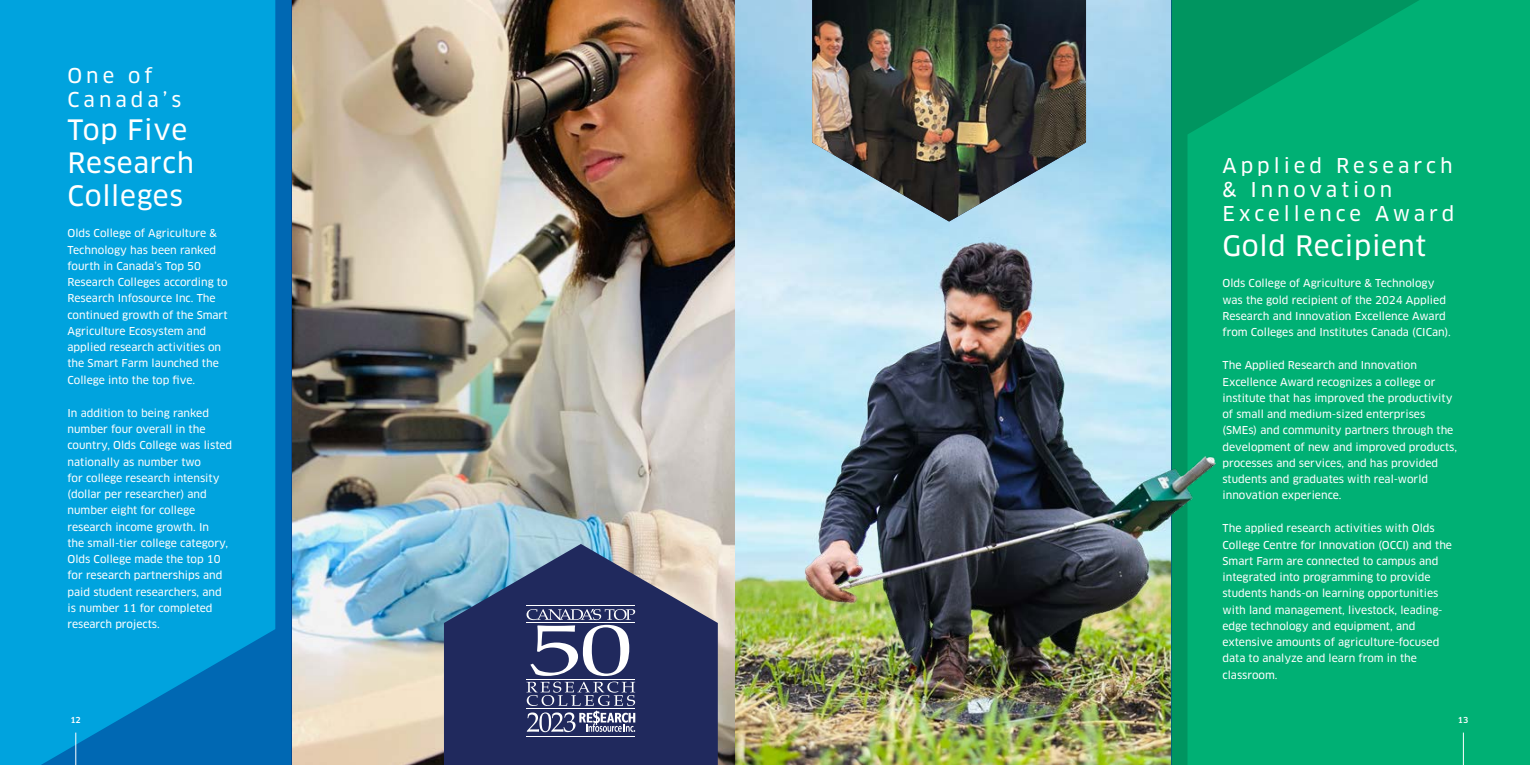
<style>
.page{position:relative;width:1530px;height:765px;background:#fff}
.page>*{position:absolute;margin:0;border:0;box-sizing:border-box;transform-origin:0 0}
.t1{font:27.5px/33px "Clan Pro News";letter-spacing:.025em;color:#fff}
.t2{font:20px/24px "Clan Pro News";letter-spacing:.2em;color:#fff}
.t3{font:10.62px/16.2px "Clan Pro News";color:#fff}
.t4{font:500 8.12px "Clan Pro";color:#fff}
</style>
<div class="page">
<svg style="left:275px;top:0;width:17px;height:765px;background:#0067b1"></svg>
<img style="left:292px;top:0;width:443px;height:765px">
<svg style="left:0;top:0;width:275px;height:765px;background:#009eda"></svg>
<div style="left:1238px;top:0;width:292px;height:765px;background:#00b074"></div>
<svg style="left:444px;top:544px;width:274px;height:221px;background:#414c75"></svg>
<hr style="left:1463px;top:733px;width:1px;height:32px;background:#fff">
<hr style="left:75px;top:733px;width:1px;height:32px;background:#fff">
<hr style="left:526px;top:605px;width:109px;height:1px;background:#fff">
<hr style="left:526px;top:679px;width:109px;height:1px;background:#fff">
<hr style="left:526px;top:708px;width:109px;height:1px;background:#fff">
<hr style="left:526px;top:736px;width:109px;height:1px;background:#fff">
<svg style="left:527px;top:682px;width:108px;height:24px;background:#4d547d"></svg>
<svg style="left:527px;top:609px;width:108px;height:67px"></svg>
<hr style="left:526px;top:622px;width:109px;height:1px;background:#fff">
<svg style="left:527px;top:712px;width:108px;height:20px"></svg>
<img style="left:735px;top:0;width:503px;height:765px">
<h2 class="t2" style="left:68px;top:64px;width:115px">One of<br>Canada’s</h2>
<h1 class="t1" style="left:68px;top:114px;width:128px">Top Five<br>Research<br>Colleges</h1>
<p class="t3" style="left:68px;top:226px;width:162px">Olds College of Agriculture &amp;<br>Technology has been ranked fourth in Canada’s Top 50<br>Research Colleges according to<br>Research Infosource Inc. The continued growth of the Smart<br>Agriculture Ecosystem and applied research activities on the Smart Farm launched the<br>College into the top five.</p>
<p class="t3" style="left:68px;top:405px;width:166px">In addition to being ranked number four overall in the country, Olds College was listed nationally as number two<br>for college research intensity (dollar per researcher) and number eight for college research income growth. In<br>the small-tier college category,<br>Olds College made the top 10 for research partnerships and paid student researchers, and is number 11 for completed research projects.</p>
<h2 class="t2" style="left:1222px;top:154px;width:233px">Applied Research &amp; Innovation<br>Excellence Award</h2>
<h1 class="t1" style="left:1222px;top:230px;width:205px">Gold Recipient</h1>
<p class="t3" style="left:1222px;top:276px;width:230px">Olds College of Agriculture &amp; Technology was the gold recipient of the 2024 Applied Research and Innovation Excellence Award from Colleges and Institutes Canada (CICan).</p>
<p class="t3" style="left:1222px;top:357px;width:236px">The Applied Research and Innovation Excellence Award recognizes a college or institute that has improved the productivity of small and medium-sized enterprises (SMEs) and community partners through the development of new and improved products, processes and services, and has provided students and graduates with real-world innovation experience.</p>
<p class="t3" style="left:1222px;top:520px;width:231px">The applied research activities with Olds College Centre for Innovation (OCCI) and the Smart Farm are connected to campus and integrated into programming to provide students hands-on learning opportunities with land management, livestock, leading&shy;edge technology and equipment, and extensive amounts of agriculture-focused data to analyze and learn from in the classroom.</p>
<p class="t4" style="left:70px;top:716px;width:12px">12</p>
<p class="t4" style="left:1458px;top:716px;width:12px">13</p>
</div>
